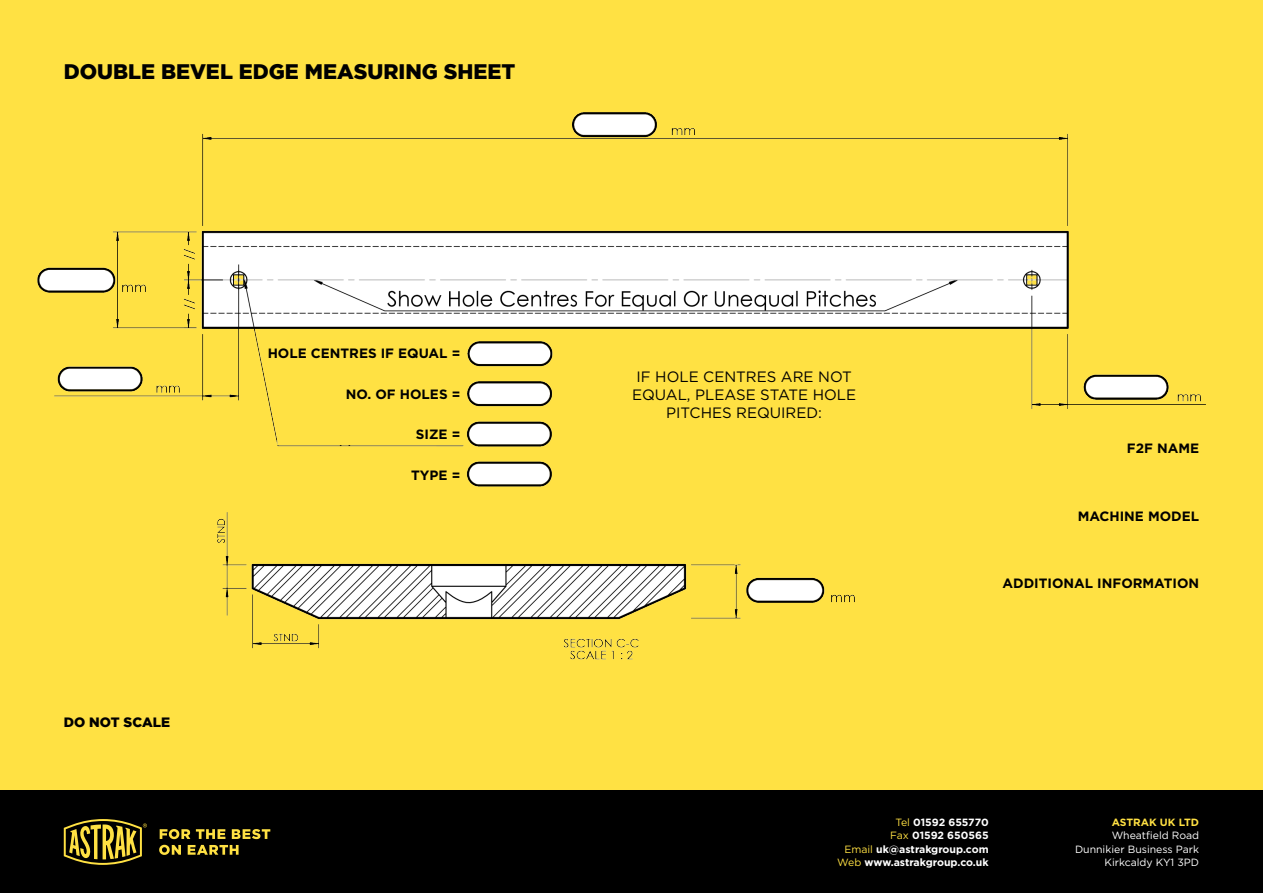
<style>
.page{position:relative;width:1263px;height:893px;background:#fff}
.page>*{position:absolute;margin:0;border:0;box-sizing:border-box;transform-origin:0 0}
.t1{font:900 21px "Gotham";color:#000}
.t2{font:15px/18px "Gotham";color:#000;text-align:center}
.t3{font:700 13.5px "Gotham";color:#000}
.t4{font:900 13.5px "Gotham";color:#000}
.t5{font:700 10.5px/13.5px "Gotham";color:#fff;text-align:right}
.t6{font:10.5px/13.5px "Gotham";color:#fff;text-align:right}
.t7{font:700 10.5px "Gotham";color:#ffe143}
.s1{font-weight:400;color:#ffe143}
</style>
<div class="page">
<img style="left:0;top:0;width:1263px;height:791px">
<div style="left:0;top:791px;width:1263px;height:102px;background:#000"></div>
<svg style="left:64px;top:819px;width:83px;height:46px"></svg>
<svg style="left:160px;top:829px;width:30px;height:10px"></svg>
<svg style="left:196px;top:829px;width:29px;height:10px"></svg>
<svg style="left:232px;top:829px;width:38px;height:10px"></svg>
<svg style="left:159px;top:845px;width:22px;height:10px"></svg>
<svg style="left:188px;top:845px;width:51px;height:10px"></svg>
<h1 class="t1" style="left:64px;top:60px;width:453px">DOUBLE BEVEL EDGE MEASURING SHEET</h1>
<p class="t4" style="left:64px;top:715px;width:108px">DO NOT SCALE</p>
<p class="t3" style="left:268px;top:345px;width:194px">HOLE CENTRES IF EQUAL =</p>
<p class="t3" style="left:346px;top:385px;width:116px">NO. OF HOLES =</p>
<p class="t3" style="left:416px;top:426px;width:46px">SIZE =</p>
<p class="t3" style="left:411px;top:466px;width:51px">TYPE =</p>
<p class="t2" style="left:632px;top:367px;width:226px">IF HOLE CENTRES ARE NOT<br>EQUAL, PLEASE STATE HOLE<br>PITCHES REQUIRED:</p>
<p class="t3" style="left:1127px;top:439px;width:74px">F2F NAME</p>
<p class="t3" style="left:1078px;top:507px;width:123px">MACHINE MODEL</p>
<p class="t3" style="left:1002px;top:574px;width:198px">ADDITIONAL INFORMATION</p>
<p class="t5" style="left:837px;top:815px;width:153px"><span class="s1">Tel</span> 01592 655770<br><span class="s1">Fax</span> 01592 650565<br><span class="s1">Email</span> uk@astrakgroup.com<br><span class="s1">Web</span> www.astrakgroup.co.uk</p>
<p class="t7" style="left:1112px;top:815px;width:89px">ASTRAK UK LTD</p>
<p class="t6" style="left:1075px;top:829px;width:126px">Wheatfield Road<br>Dunnikier Business Park<br>Kirkcaldy KY1 3PD</p>
</div>
